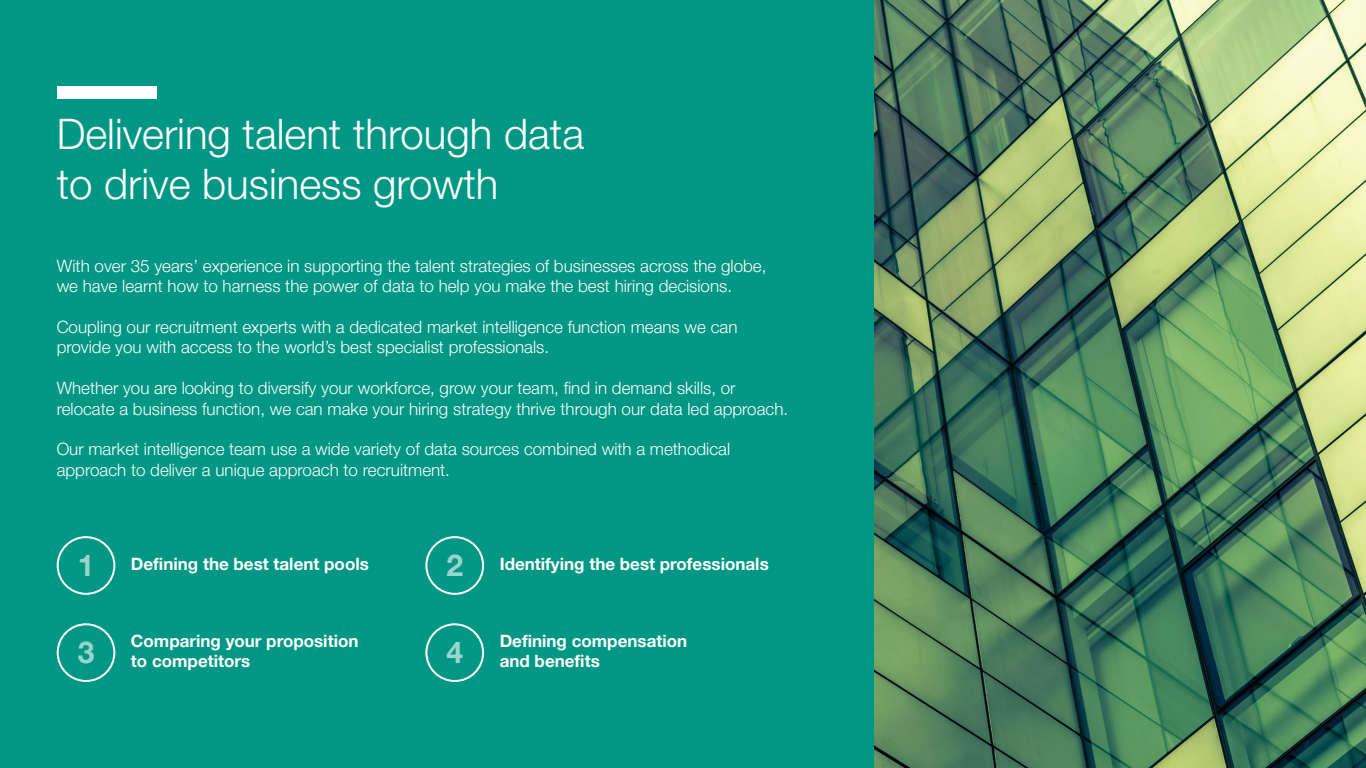
<style>
.page{position:relative;width:1366px;height:768px;background:#fff}
.page>*{position:absolute;margin:0;border:0;box-sizing:border-box;transform-origin:0 0}
.t1{font:300 42px/50.4px "Helvetica Neue LT Pro";color:#fff}
.t2{font:300 17px/20.4px "Helvetica Neue LT Pro";color:#fff}
.t3{font:700 17px/20.4px "Helvetica Neue LT Pro";color:#fff}
.s1{font-size:30px;color:#99d5ce}
</style>
<div class="page">
<div style="left:0;top:0;width:874px;height:768px;background:#009784"></div>
<img style="left:874px;top:0;width:492px;height:768px">
<div style="left:57px;top:86px;width:100px;height:12px;background:#fff"></div>
<div style="left:57px;top:536px;width:58px;height:59px;border:2px solid #fff;border-radius:50%"></div>
<div style="left:57px;top:623px;width:58px;height:59px;border:2px solid #fff;border-radius:50%"></div>
<div style="left:425px;top:536px;width:59px;height:59px;border:2px solid #fff;border-radius:50%"></div>
<div style="left:425px;top:623px;width:59px;height:59px;border:2px solid #fff;border-radius:50%"></div>
<h1 class="t1" style="left:57px;top:108px;width:529px">Delivering talent through data to drive business growth</h1>
<p class="t2" style="left:57px;top:255px;width:711px">With over 35 years’ experience in supporting the talent strategies of businesses across the globe, we have learnt how to harness the power of data to help you make the best hiring decisions.</p>
<p class="t2" style="left:57px;top:316px;width:682px">Coupling our recruitment experts with a dedicated market intelligence function means we can provide you with access to the world’s best specialist professionals.</p>
<p class="t2" style="left:57px;top:378px;width:733px">Whether you are looking to diversify your workforce, grow your team, find in demand skills, or relocate a business function, we can make your hiring strategy thrive through our data led approach.</p>
<p class="t2" style="left:57px;top:439px;width:675px">Our market intelligence team use a wide variety of data sources combined with a methodical approach to deliver a unique approach to recruitment.</p>
<p class="t3" style="left:78px;top:553px;width:293px"><span class="s1">1</span> Defining the best talent pools</p>
<p class="t3" style="left:78px;top:630px;width:282px;text-indent:53px">Comparing your proposition<br><sup>3</sup> to competitors</p>
<p class="t3" style="left:446px;top:553px;width:324px"><span class="s1">2</span> Identifying the best professionals</p>
<p class="t3" style="left:446px;top:630px;width:242px;text-indent:53px">Defining compensation<br><sup>4</sup> and benefits</p>
</div>
